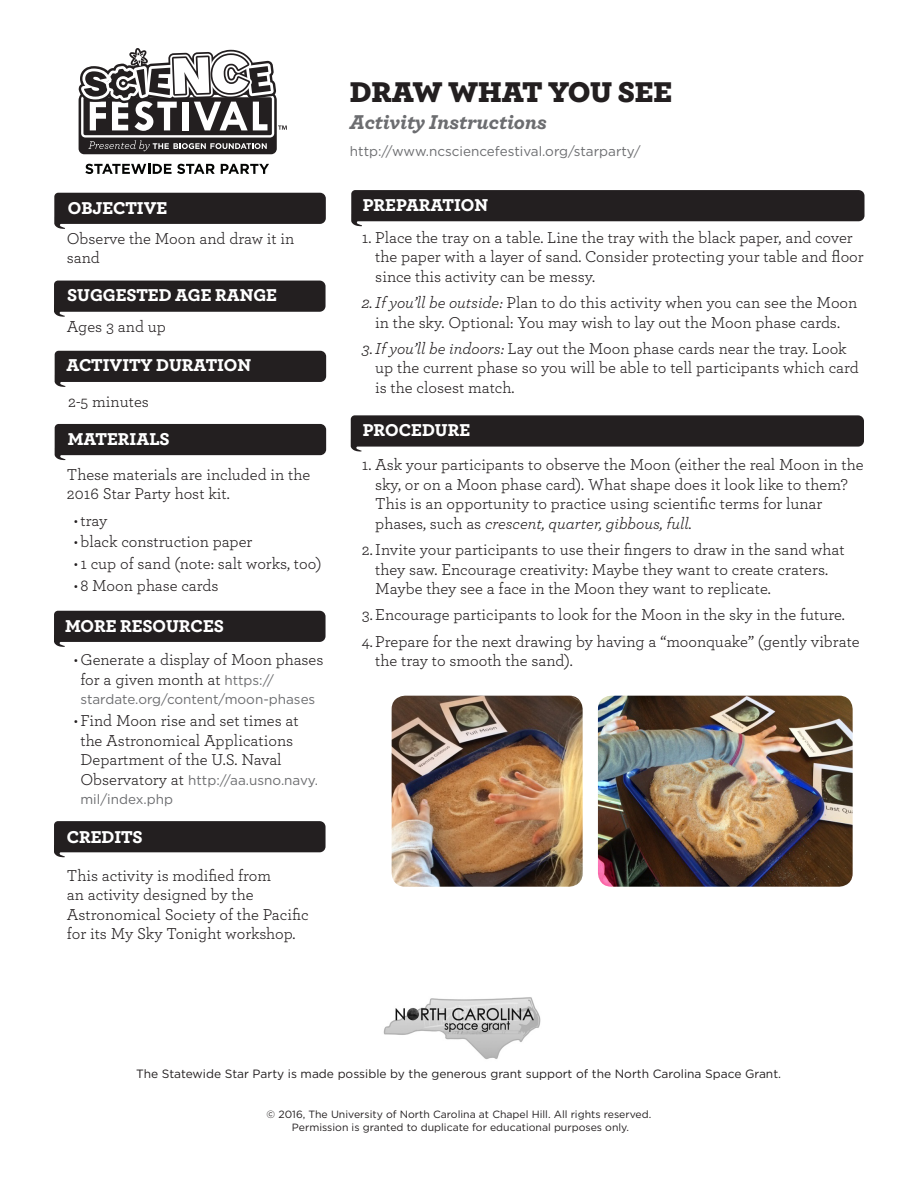
<style>
.page{position:relative;width:918px;height:1188px;background:#fff}
.page>*{position:absolute;margin:0;border:0;box-sizing:border-box;transform-origin:0 0}
.t1{font:30px "Archer X Black";color:#231f20}
.t2{font:italic 900 21px "Archer";color:#6c6d70}
.t3{font:900 18px "Archer";color:#fff}
.Body_Text{font:16.5px/19.5px "Archer";color:#231f20}
.t4{font:13.5px/19.5px "Gotham";color:#6c6d70}
.t5{font:12px "Gotham";color:#231f20}
.t6{font:10.5px "Gotham";color:#231f20}
.s1{font-family:"Gotham";font-size:13.5px;color:#6c6d70}
.s2{font-family:"Archer";font-size:16.5px;color:#231f20}
.s3{font-style:italic}
</style>
<div class="page">
<svg style="left:351px;top:415px;width:513px;height:37px;background:#454142"></svg>
<svg style="left:54px;top:821px;width:272px;height:36px;background:#403c3d"></svg>
<svg style="left:54px;top:611px;width:272px;height:36px;background:#413e3f"></svg>
<svg style="left:55px;top:424px;width:271px;height:36px;background:#403c3d"></svg>
<svg style="left:55px;top:351px;width:271px;height:36px;background:#413e3e"></svg>
<svg style="left:54px;top:281px;width:272px;height:36px;background:#423f40"></svg>
<svg style="left:351px;top:190px;width:514px;height:36px;background:#403c3d"></svg>
<svg style="left:54px;top:193px;width:272px;height:36px;background:#423e3f"></svg>
<svg style="left:85px;top:164px;width:130px;height:10px"></svg>
<svg style="left:221px;top:164px;width:48px;height:10px"></svg>
<svg style="left:78px;top:48px;width:209px;height:106px"></svg>
<img style="left:598px;top:696px;width:255px;height:191px">
<img style="left:392px;top:696px;width:191px;height:191px">
<img style="left:383px;top:997px;width:158px;height:63px">
<p class="t3" style="left:68px;top:194px;width:101px">OBJECTIVE</p>
<p class="Body_Text" style="left:67px;top:228px;width:229px">Observe the Moon and draw it in sand</p>
<p class="t3" style="left:67px;top:281px;width:211px">SUGGESTED AGE RANGE</p>
<p class="Body_Text" style="left:67px;top:316px;width:101px">Ages 3 and up</p>
<p class="t3" style="left:66px;top:351px;width:186px">ACTIVITY DURATION</p>
<p class="Body_Text" style="left:68px;top:391px;width:82px">2-5 minutes</p>
<p class="t3" style="left:68px;top:424px;width:103px">MATERIALS</p>
<p class="Body_Text" style="left:67px;top:464px;width:245px">These materials are included in the<br>2016 Star Party host kit.</p>
<p class="Body_Text" style="left:74px;top:509px;width:35px">•tray</p>
<p class="Body_Text" style="left:74px;top:531px;width:180px">• black construction paper</p>
<p class="Body_Text" style="left:74px;top:553px;width:249px">•1 cup of sand (note: salt works, too)</p>
<p class="Body_Text" style="left:74px;top:575px;width:146px">• 8 Moon phase cards</p>
<p class="t3" style="left:65px;top:611px;width:160px">MORE RESOURCES</p>
<p class="Body_Text" style="left:80px;top:649px;width:245px;text-indent:-7px">•Generate a display of Moon phases for a given month at <span class="s1">https://</span></p>
<p class="t4" style="left:80px;top:690px;width:236px">stardate.org/content/moon-phases</p>
<p class="Body_Text" style="left:80px;top:710px;width:220px;text-indent:-7px">• Find Moon rise and set times at the Astronomical Applications<br>Department of the U.S. Naval</p>
<p class="t4" style="left:80px;top:770px;width:239px"><span class="s2">Observatory at</span> http://aa.usno.navy. mil/index.php</p>
<p class="t3" style="left:67px;top:822px;width:78px">CREDITS</p>
<p class="Body_Text" style="left:67px;top:865px;width:243px">This activity is modified from<br>an activity designed by the<br>Astronomical Society of the Pacific for its My Sky Tonight workshop.</p>
<p class="t1" style="left:350px;top:68px;width:324px">DRAW WHAT YOU SEE</p>
<p class="t2" style="left:350px;top:106px;width:199px">Activity Instructions</p>
<p class="t4" style="left:350px;top:141px;width:292px">http://www.ncsciencefestival.org/starparty/</p>
<p class="t3" style="left:363px;top:191px;width:127px">PREPARATION</p>
<p class="Body_Text" style="left:375px;top:227px;width:490px;text-indent:-14px">1. Place the tray on a table. Line the tray with the black paper, and cover the paper with a layer of sand. Consider protecting your table and floor since this activity can be messy.</p>
<p class="Body_Text" style="left:362px;top:292px;width:497px;text-align:center"><span class="s3">2. If you’ll be outside:</span> Plan to do this activity when you can see the Moon in the sky. Optional: You may wish to lay out the Moon phase cards.</p>
<p class="Body_Text" style="left:375px;top:338px;width:485px;text-indent:-14px"><span class="s3">3. If you’ll be indoors:</span> Lay out the Moon phase cards near the tray. Look up the current phase so you will be able to tell participants which card is the closest match.</p>
<p class="t3" style="left:363px;top:416px;width:109px">PROCEDURE</p>
<p class="Body_Text" style="left:375px;top:454px;width:490px;text-indent:-14px">1. Ask your participants to observe the Moon (either the real Moon in the sky, or on a Moon phase card). What shape does it look like to them?<br>This is an opportunity to practice using scientific terms for lunar phases, such as <span class="s3">crescent, quarter, gibbous, full.</span></p>
<p class="Body_Text" style="left:375px;top:539px;width:471px;text-indent:-14px">2.Invite your participants to use their fingers to draw in the sand what they saw. Encourage creativity: Maybe they want to create craters.<br>Maybe they see a face in the Moon they want to replicate.</p>
<p class="Body_Text" style="left:362px;top:604px;width:485px">3.Encourage participants to look for the Moon in the sky in the future.</p>
<p class="Body_Text" style="left:375px;top:631px;width:486px;text-indent:-14px">4.Prepare for the next drawing by having a “moonquake” (gently vibrate the tray to smooth the sand).</p>
<p class="t5" style="left:136px;top:1066px;width:647px">The Statewide Star Party is made possible by the generous grant support of the North Carolina Space Grant.</p>
<p class="t6" style="left:267px;top:1107px;width:386px">© 2016, The University of North Carolina at Chapel Hill. All rights reserved.</p>
<p class="t6" style="left:292px;top:1120px;width:339px">Permission is granted to duplicate for educational purposes only.</p>
</div>
